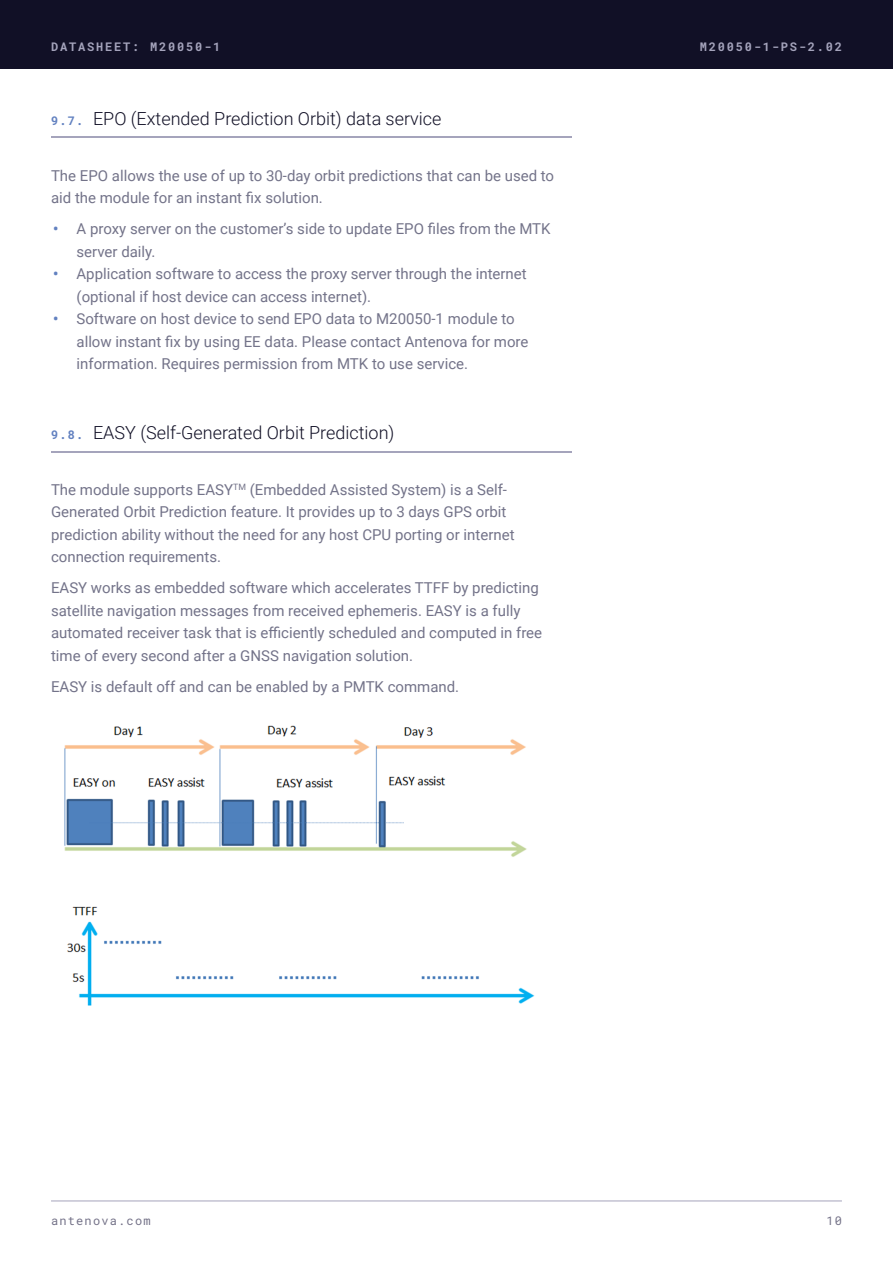
<style>
.page{position:relative;width:893px;height:1263px;background:#fff}
.page>*{position:absolute;margin:0;border:0;box-sizing:border-box;transform-origin:0 0}
.t1{font:300 18px "Roboto";color:#111026}
.t2{font:15px/22.5px "Roboto";color:#737389}
.t3{font:700 12px "Roboto Mono";letter-spacing:.15em;color:#a5a4bc}
.t4{font:12px "Roboto Mono";letter-spacing:.1em;color:#747288}
.s1{font-family:"Roboto Mono";font-weight:700;font-size:12px;color:#6281c0}
.s2{font-family:"Roboto Mono";font-weight:700;color:#6281c0}
</style>
<div class="page">
<div style="left:0;top:0;width:893px;height:68px;background:#111026"></div>
<hr style="left:51px;top:1201px;width:791px;height:1px;background:#a5a4bc">
<hr style="left:51px;top:137px;width:520px;height:1px;background:#a5a4bc">
<hr style="left:51px;top:451px;width:520px;height:1px;background:#a5a4bc">
<img style="left:64px;top:725px;width:463px;height:132px">
<img style="left:67px;top:906px;width:468px;height:100px">
<p class="t3" style="left:51px;top:38px;width:171px">DATASHEET: M20050-1</p>
<p class="t3" style="left:700px;top:38px;width:144px">M20050-1-PS-2.02</p>
<p class="t1" style="left:51px;top:106px;width:392px"><span class="s1">9.7.</span> EPO (Extended Prediction Orbit) data service</p>
<p class="t2" style="left:51px;top:163px;width:505px">The EPO allows the use of up to 30-day orbit predictions that can be used to aid the module for an instant fix solution.</p>
<p class="t2" style="left:77px;top:217px;width:476px;text-indent:-26px"><span class="s2">•</span> A proxy server on the customer’s side to update EPO files from the MTK server daily.</p>
<p class="t2" style="left:77px;top:262px;width:452px;text-indent:-26px"><span class="s2">•</span> Application software to access the proxy server through the internet (optional if host device can access internet).</p>
<p class="t2" style="left:77px;top:307px;width:453px;text-indent:-26px"><span class="s2">•</span> Software on host device to send EPO data to M20050-1 module to allow instant fix by using EE data. Please contact Antenova for more information. Requires permission from MTK to use service.</p>
<p class="t1" style="left:51px;top:420px;width:345px"><span class="s1">9.8.</span> EASY (Self-Generated Orbit Prediction)</p>
<p class="t2" style="left:51px;top:478px;width:465px">The module supports EASY<sup>TM</sup> (Embedded Assisted System) is a Self-Generated Orbit Prediction feature. It provides up to 3 days GPS orbit prediction ability without the need for any host CPU porting or internet connection requirements.</p>
<p class="t2" style="left:51px;top:576px;width:493px">EASY works as embedded software which accelerates TTFF by predicting satellite navigation messages from received ephemeris. EASY is a fully automated receiver task that is efficiently scheduled and computed in free time of every second after a GNSS navigation solution.</p>
<p class="t2" style="left:51px;top:675px;width:410px">EASY is default off and can be enabled by a PMTK command.</p>
<p class="t4" style="left:51px;top:1212px;width:101px">antenova.com</p>
<p class="t4" style="left:826px;top:1212px;width:17px">10</p>
</div>
